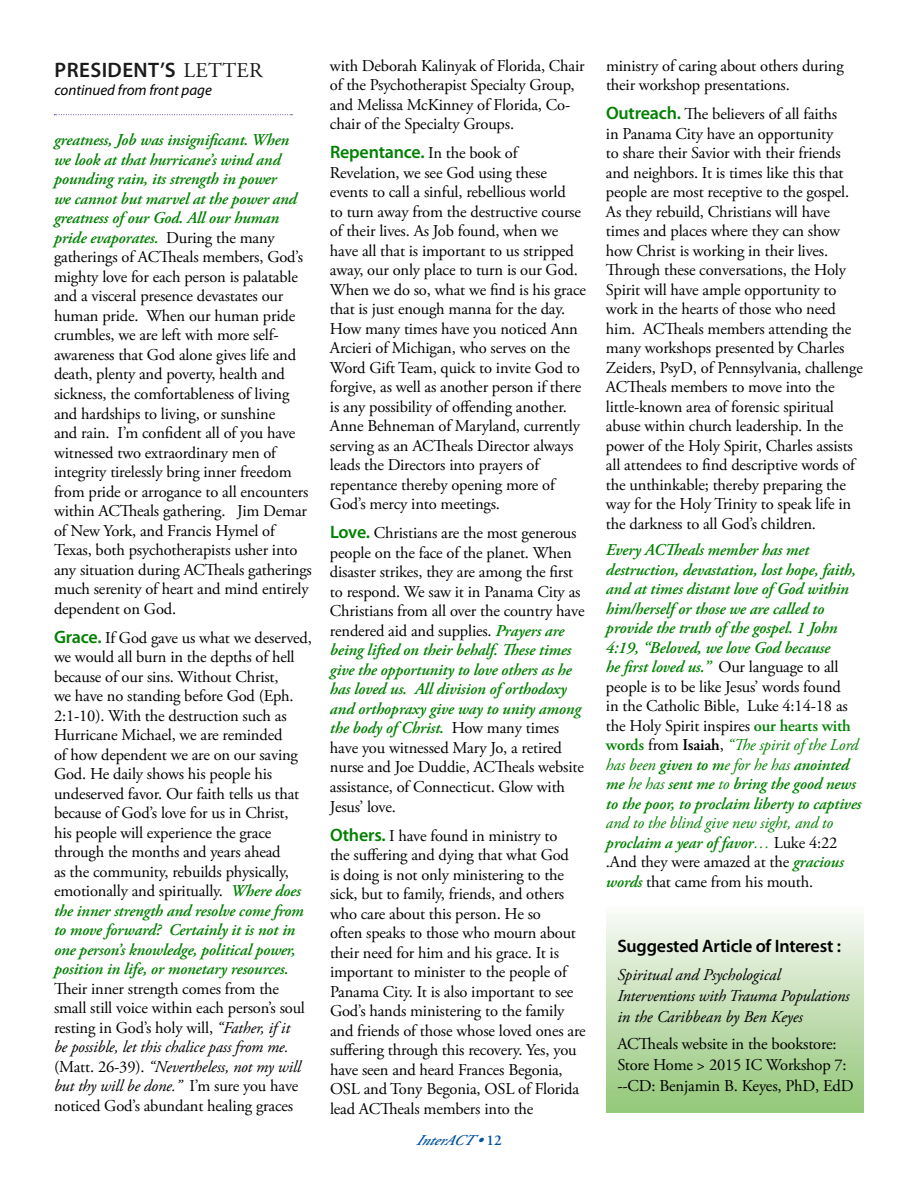
<style>
.page{position:relative;width:918px;height:1188px;background:#fff}
.page>*{position:absolute;margin:0;border:0;box-sizing:border-box;transform-origin:0 0}
.t1{font:600 21px "Myriad Pro";letter-spacing:.02em;color:#1a1a1a}
.t2{font:600 18px "Myriad Pro";letter-spacing:-.01em;color:#000}
.t3{font:600 18px "Myriad Pro";letter-spacing:-.01em;color:#008000}
.t4{font:16.5px/19.5px "Adobe Garamond Pro";letter-spacing:-.01em;color:#000}
.t5{font:italic 600 16.5px/19.5px "Adobe Garamond Pro";letter-spacing:-.01em;color:#008000}
.t6{font:italic 16.5px/21px "Adobe Garamond Pro";letter-spacing:-.005em;color:#000}
.t7{font:italic 15px "Myriad Pro";color:#000}
.t8{font:italic 600 15px "Adobe Garamond Pro";color:#00539f}
.s1{font-family:"Adobe Garamond Pro";font-weight:400}
.s2{font-weight:600;font-style:italic;color:#008000}
.s3{font-family:"Myriad Pro";font-weight:600;font-size:18px;color:#008000}
.s4{font-style:italic}
.s5{font-family:"Adobe Garamond Pro";font-weight:400;font-size:16.5px;color:#000}
.s6{font-style:inherit}
.s7{font-style:normal}
.s8{font-weight:400;font-style:normal;color:#000}
.s9{font-style:normal;color:#000}
.s10{font-weight:400}
.s11{font-style:italic;color:#008000}
</style>
<div class="page">
<svg style="left:54px;top:114px;width:238px;height:1px"></svg>
<div style="left:606px;top:905px;width:258px;height:207px;background:linear-gradient(to bottom,#fafaf8,#92c678)"></div>
<p class="t1" style="left:55px;top:57px;width:210px">PRESIDENT’S <span class="s1">LETTER</span></p>
<p class="t7" style="left:54px;top:81px;width:159px">continued from front page</p>
<p class="t4" style="left:54px;top:131px;width:259px"><span class="s2">greatness, Job was insignificant. When<br>we look at that hurricane’s wind and pounding rain, its strength in power<br>we cannot but marvel at the power and greatness of our God. All our human pride evaporates.</span> During the many gatherings of ACTheals members, God’s mighty love for each person is palatable and a visceral presence devastates our human pride. When our human pride crumbles, we are left with more self&shy;awareness that God alone gives life and death, plenty and poverty, health and sickness, the comfortableness of living and hardships to living, or sunshine<br>and rain. I’m confident all of you have witnessed two extraordinary men of integrity tirelessly bring inner freedom from pride or arrogance to all encounters within ACTheals gathering. Jim Demar of New York, and Francis Hymel of Texas, both psychotherapists usher into any situation during ACTheals gatherings much serenity of heart and mind entirely dependent on God.</p>
<p class="t4" style="left:54px;top:628px;width:259px"><span class="s3">Grace.</span> If God gave us what we deserved, we would all burn in the depths of hell because of our sins. Without Christ,<br>we have no standing before God (Eph.<br>2:1-10). With the destruction such as Hurricane Michael, we are reminded<br>of how dependent we are on our saving God. He daily shows his people his undeserved favor. Our faith tells us that because of God’s love for us in Christ,<br>his people will experience the grace through the months and years ahead<br>as the community, rebuilds physically, emotionally and spiritually. <span class="s2">Where does the inner strength and resolve come from to move forward? Certainly it is not in one person’s knowledge, political power, position in life, or monetary resources.</span></p>
<p class="t4" style="left:54px;top:979px;width:253px">Their inner strength comes from the small still voice within each person’s soul resting in God’s holy will, <span class="s4">“Father, if it be possible, let this chalice pass from me. </span>(Matt. 26-39). <span class="s4">“Nevertheless, not my will but thy will be done.”</span> I’m sure you have noticed God’s abundant healing graces</p>
<p class="t4" style="left:330px;top:56px;width:256px">with Deborah Kalinyak of Florida, Chair of the Psychotherapist Specialty Group, and Melissa McKinney of Florida, Co&shy;chair of the Specialty Groups.</p>
<p class="t3" style="left:330px;top:141px;width:189px">Repentance. <span class="s5">In the book of</span></p>
<p class="t4" style="left:330px;top:163px;width:257px">Revelation, we see God using these events to call a sinful, rebellious world<br>to turn away from the destructive course of their lives. As Job found, when we have all that is important to us stripped away, our only place to turn is our God.<br>When we do so, what we find is his grace that is just enough manna for the day.<br>How many times have you noticed Ann Arcieri of Michigan, who serves on the Word Gift Team, quick to invite God to forgive, as well as another person if there is any possibility of offending another.<br>Anne Behneman of Maryland, currently serving as an ACTheals Director always leads the Directors into prayers of repentance thereby opening more of God’s mercy into meetings.</p>
<p class="t4" style="left:330px;top:524px;width:256px"><span class="s3">Love.</span> Christians are the most generous people on the face of the planet. When disaster strikes, they are among the first to respond. We saw it in Panama City as Christians from all over the country have rendered aid and supplies. <span class="s2">Prayers are being lifted on their behalf. These times give the opportunity to love others as he has loved us. All division of orthodoxy and orthopraxy give way to unity among the body of Christ.</span> How many times have you witnessed Mary Jo, a retired nurse and Joe Duddie, ACTheals website assistance, of Connecticut. Glow with Jesus’ love.</p>
<p class="t4" style="left:330px;top:826px;width:257px"><span class="s3">Others.</span> I have found in ministry to<br>the suffering and dying that what God<br>is doing is not only ministering to the sick, but to family, friends, and others who care about this person. He so<br>often speaks to those who mourn about their need for him and his grace. It is important to minister to the people of Panama City. It is also important to see God’s hands ministering to the family and friends of those whose loved ones are suffering through this recovery. Yes, you have seen and heard Frances Begonia, OSL and Tony Begonia, OSL of Florida lead ACTheals members into the</p>
<p class="t8" style="left:416px;top:1131px;width:87px">InterACT<span class="s6">•</span><span class="s7">1 2</span></p>
<p class="t4" style="left:606px;top:56px;width:239px">ministry of caring about others during their workshop presentations.</p>
<p class="t4" style="left:606px;top:105px;width:258px"><span class="s3">Outreach.</span> The believers of all faiths<br>in Panama City have an opportunity<br>to share their Savior with their friends and neighbors. It is times like this that people are most receptive to the gospel.<br>As they rebuild, Christians will have times and places where they can show how Christ is working in their lives.<br>Through these conversations, the Holy Spirit will have ample opportunity to work in the hearts of those who need him. ACTheals members attending the many workshops presented by Charles Zeiders, PsyD, of Pennsylvania, challenge ACTheals members to move into the little-known area of forensic spiritual abuse within church leadership. In the power of the Holy Spirit, Charles assists all attendees to find descriptive words of the unthinkable; thereby preparing the way for the Holy Trinity to speak life in the darkness to all God’s children.</p>
<p class="t5" style="left:606px;top:541px;width:257px">Every ACTheals member has met destruction, devastation, lost hope, faith, and at times distant love of God within him/herself or those we are called to provide the truth of the gospel. 1 John 4:19, “Beloved, we love God because<br>he first loved us.” <span class="s8">Our language to all people is to be like Jesus’ words found<br>in the Catholic Bible, Luke 4:14-18 as the Holy Spirit inspires</span> <span class="s7">our hearts with words</span> <span class="s8">from</span> <span class="s9">Isaiah</span><span class="s8">,</span> <span class="s10">“The spirit of the Lord has been</span> given to m<span class="s10">e for he has</span> anointed me <span class="s10">he has</span> sent me <span class="s10">to</span> bring the good news to the poor, to proclaim liberty to captives</p>
<p class="t4" style="left:606px;top:814px;width:239px"><span class="s11">and to the blind give new sight, and to </span><span class="s2">proclaim a year of favor</span><span class="s11">…</span> Luke 4:22 .And they were amazed at the <span class="s2">gracious words</span> that came from his mouth.</p>
<p class="t2" style="left:617px;top:934px;width:225px">Suggested Article of Interest :</p>
<p class="t6" style="left:617px;top:964px;width:234px">Spiritual and Psychological<br>Interventions with Trauma Populations in the Caribbean by Ben Keyes</p>
<p class="t4" style="left:617px;top:1034px;width:238px;line-height:21px">ACTheals website in the bookstore:<br>Store Home &gt; 2015 IC Workshop 7: --CD: Benjamin B. Keyes, PhD, EdD</p>
</div>
